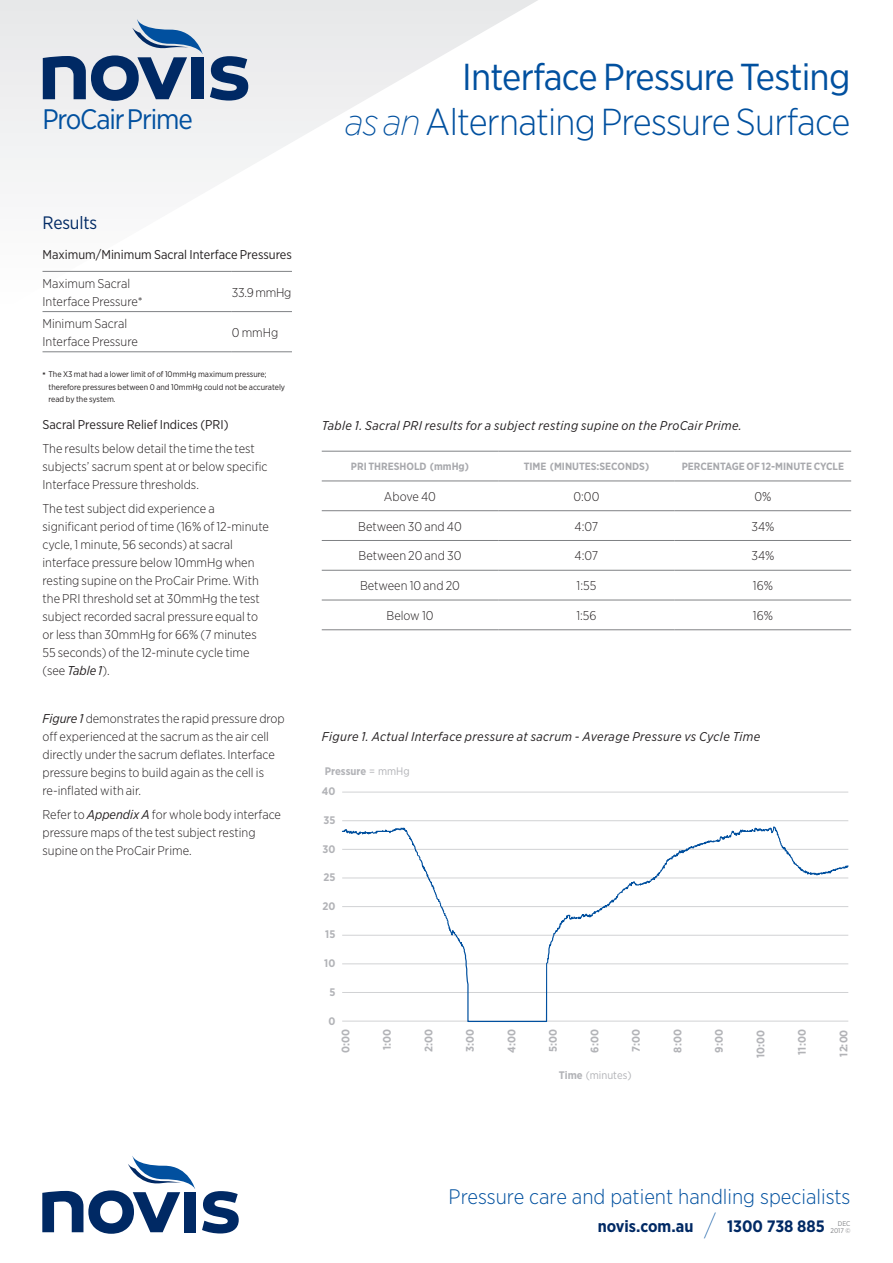
<style>
.page{position:relative;width:893px;height:1263px;background:#fff}
.page>*{position:absolute;margin:0;border:0;box-sizing:border-box;transform-origin:0 0}
.t1{font:300 37.5px/45px "Gotham Narrow";letter-spacing:-.02em;color:#01509f;text-align:right}
.t2{font:28.2px "Gotham Narrow";letter-spacing:-.04em;color:#01509f}
.t3{font:300 21px "Gotham Narrow";color:#01509f}
.t4{font:18px "Gotham Narrow";letter-spacing:-.01em;color:#002964}
.t5{font:700 16.5px "Gotham Narrow";color:#002964}
.t6{font:300 12.75px/18px "Gotham Narrow";color:#231f20}
.t7{font:italic 12.75px "Gotham Narrow";letter-spacing:.03em;color:#231f20}
.t8{font:12.75px "Gotham Narrow";color:#231f20}
.t9{font:700 10.95px "Gotham Narrow";color:#b2b3b7}
.t10{font:10.95px "Gotham Narrow";color:#b2b3b7}
.t11{font:700 10.5px "Gotham Narrow";color:#a8a9ad}
.t12{font:8.25px/12.8px "Gotham Narrow";color:#231f20}
.t13{font:6.9px/6.3px "Gotham Narrow";color:#808285;text-align:right}
.s1{font-weight:700}
.s2{font-weight:400;font-style:italic}
.s3{font-weight:400}
.s4{font-weight:200;font-style:italic}
.s5{font-weight:100;font-size:28.5px;color:#01509f}
</style>
<div class="page">
<svg style="left:0;top:0;width:538px;height:272px"></svg>
<div style="left:192px;top:57px;width:12px;height:42px;background:#002964"></div>
<svg style="left:210px;top:56px;width:38px;height:45px;background:#567096"></svg>
<svg style="left:43px;top:19px;width:160px;height:82px;background:#94a5bd"></svg>
<hr style="left:43px;top:311px;width:189px;height:1px;background:#808285">
<hr style="left:232px;top:311px;width:60px;height:1px;background:#808285">
<hr style="left:43px;top:271px;width:189px;height:1px;background:#808285">
<hr style="left:232px;top:271px;width:60px;height:1px;background:#808285">
<hr style="left:43px;top:351px;width:189px;height:1px;background:#808285">
<hr style="left:232px;top:351px;width:60px;height:1px;background:#808285">
<hr style="left:322px;top:481px;width:176px;height:1px;background:#808285">
<hr style="left:498px;top:481px;width:177px;height:1px;background:#808285">
<hr style="left:675px;top:481px;width:176px;height:1px;background:#808285">
<hr style="left:322px;top:510px;width:176px;height:1px;background:#808285">
<hr style="left:498px;top:510px;width:177px;height:1px;background:#808285">
<hr style="left:675px;top:510px;width:176px;height:1px;background:#808285">
<hr style="left:322px;top:540px;width:176px;height:1px;background:#808285">
<hr style="left:498px;top:540px;width:177px;height:1px;background:#808285">
<hr style="left:675px;top:540px;width:176px;height:1px;background:#808285">
<hr style="left:322px;top:570px;width:176px;height:1px;background:#808285">
<hr style="left:498px;top:570px;width:177px;height:1px;background:#808285">
<hr style="left:675px;top:570px;width:176px;height:1px;background:#808285">
<hr style="left:322px;top:451px;width:176px;height:1px;background:#808285">
<hr style="left:498px;top:451px;width:177px;height:1px;background:#808285">
<hr style="left:675px;top:451px;width:176px;height:1px;background:#808285">
<hr style="left:322px;top:600px;width:176px;height:1px;background:#808285">
<hr style="left:498px;top:600px;width:177px;height:1px;background:#808285">
<hr style="left:675px;top:600px;width:176px;height:1px;background:#808285">
<hr style="left:322px;top:629px;width:176px;height:1px;background:#808285">
<hr style="left:498px;top:629px;width:177px;height:1px;background:#808285">
<hr style="left:675px;top:629px;width:176px;height:1px;background:#808285">
<hr style="left:342px;top:820px;width:506px;height:1px;background:#d1d2d4">
<hr style="left:342px;top:792px;width:506px;height:1px;background:#d1d2d4">
<svg style="left:342px;top:826px;width:507px;height:196px"></svg>
<div style="left:185px;top:1192px;width:11px;height:40px;background:#002964"></div>
<svg style="left:202px;top:1191px;width:37px;height:42px"></svg>
<svg style="left:42px;top:1156px;width:153px;height:78px"></svg>
<h2 class="t2" style="left:43px;top:101px;width:152px">ProCair Prime</h2>
<h3 class="t4" style="left:43px;top:212px;width:56px">Results</h3>
<p class="t8" style="left:43px;top:247px;width:251px">Maximum/Minimum Sacral Interface Pressures</p>
<p class="t6" style="left:43px;top:274px;width:102px">Maximum Sacral<br>Interface Pressure*</p>
<p class="t6" style="left:232px;top:283px;width:61px">33.9 mmHg</p>
<p class="t6" style="left:43px;top:314px;width:97px">Minimum Sacral<br>Interface Pressure</p>
<p class="t6" style="left:232px;top:323px;width:48px">0 mmHg</p>
<p class="t12" style="left:49px;top:367px;width:238px;text-indent:-6px"><span class="s1">*</span> The X3 mat had a lower limit of of 10mmHg maximum pressure; therefore pressures between 0 and 10mmHg could not be accurately read by the system.</p>
<p class="t8" style="left:43px;top:417px;width:188px">Sacral Pressure Relief Indices (PRI)</p>
<p class="t6" style="left:43px;top:439px;width:227px">The results below detail the time the test subjects’ sacrum spent at or below specific<br>Interface Pressure thresholds.</p>
<p class="t6" style="left:43px;top:499px;width:228px">The test subject did experience a significant period of time (16% of 12-minute cycle, 1 minute, 56 seconds) at sacral interface pressure below 10mmHg when resting supine on the ProCair Prime. With the PRI threshold set at 30mmHg the test subject recorded sacral pressure equal to or less than 30mmHg for 66% (7 minutes 55 seconds) of the 12-minute cycle time (see <span class="s2">Table 1</span>).</p>
<p class="t6" style="left:43px;top:709px;width:244px"><span class="s2">Figure 1</span> demonstrates the rapid pressure drop off experienced at the sacrum as the air cell directly under the sacrum deflates. Interface pressure begins to build again as the cell is re-inflated with air.</p>
<p class="t6" style="left:43px;top:805px;width:240px">Refer to <span class="s2">Appendix A</span> for whole body interface pressure maps of the test subject resting supine on the ProCair Prime.</p>
<h1 class="t1" style="left:345px;top:53px;width:507px"><span class="s3">Interface Pressure Testing<br></span><span class="s4">as an</span> Alternating Pressure Surface</h1>
<p class="t7" style="left:322px;top:418px;width:422px">Table 1. Sacral PRI results for a subject resting supine on the ProCair Prime.</p>
<p class="t11" style="left:351px;top:460px;width:120px">PRI THRESHOLD (mmHg)</p>
<p class="t11" style="left:524px;top:460px;width:127px">TIME (MINUTES:SECONDS)</p>
<p class="t11" style="left:682px;top:460px;width:164px">PERCENTAGE OF 12-MINUTE CYCLE</p>
<p class="t6" style="left:384px;top:487px;width:54px">Above 40</p>
<p class="t6" style="left:573px;top:487px;width:27px">0:00</p>
<p class="t6" style="left:754px;top:487px;width:18px">0%</p>
<p class="t6" style="left:358px;top:517px;width:105px">Between 30 and 40</p>
<p class="t6" style="left:575px;top:517px;width:25px">4:07</p>
<p class="t6" style="left:751px;top:517px;width:25px">34%</p>
<p class="t6" style="left:359px;top:547px;width:104px">Between 20 and 30</p>
<p class="t6" style="left:575px;top:547px;width:25px">4:07</p>
<p class="t6" style="left:751px;top:547px;width:25px">34%</p>
<p class="t6" style="left:360px;top:576px;width:102px">Between 10 and 20</p>
<p class="t6" style="left:577px;top:576px;width:21px">1:55</p>
<p class="t6" style="left:753px;top:576px;width:22px">16%</p>
<p class="t6" style="left:387px;top:606px;width:48px">Below 10</p>
<p class="t6" style="left:576px;top:606px;width:22px">1:56</p>
<p class="t6" style="left:753px;top:606px;width:22px">16%</p>
<p class="t7" style="left:322px;top:729px;width:440px">Figure 1. Actual Interface pressure at sacrum - Average Pressure vs Cycle Time</p>
<p class="t9" style="left:325px;top:764px;width:87px">Pressure <span class="s3">= mmHg</span></p>
<p class="t9" style="left:322px;top:784px;width:15px">40</p>
<p class="t9" style="left:323px;top:813px;width:13px">35</p>
<p class="t9" style="left:322px;top:842px;width:14px">30</p>
<p class="t9" style="left:323px;top:870px;width:13px">25</p>
<p class="t9" style="left:322px;top:899px;width:14px">20</p>
<p class="t9" style="left:325px;top:927px;width:12px">15</p>
<p class="t9" style="left:324px;top:956px;width:13px">10</p>
<p class="t9" style="left:329px;top:985px;width:8px">5</p>
<p class="t9" style="left:328px;top:1014px;width:8px">0</p>
<p class="t9" style="left:338px;top:1053px;width:25px;rotate:-90deg">0:00</p>
<p class="t9" style="left:380px;top:1050px;width:23px;rotate:-90deg">1:00</p>
<p class="t9" style="left:421px;top:1052px;width:24px;rotate:-90deg">2:00</p>
<p class="t9" style="left:463px;top:1052px;width:24px;rotate:-90deg">3:00</p>
<p class="t9" style="left:504px;top:1053px;width:25px;rotate:-90deg">4:00</p>
<p class="t9" style="left:546px;top:1052px;width:24px;rotate:-90deg">5:00</p>
<p class="t9" style="left:587px;top:1053px;width:25px;rotate:-90deg">6:00</p>
<p class="t9" style="left:629px;top:1052px;width:24px;rotate:-90deg">7:00</p>
<p class="t9" style="left:670px;top:1052px;width:25px;rotate:-90deg">8:00</p>
<p class="t9" style="left:712px;top:1053px;width:25px;rotate:-90deg">9:00</p>
<p class="t9" style="left:753px;top:1057px;width:30px;rotate:-90deg">10:00</p>
<p class="t9" style="left:795px;top:1054px;width:27px;rotate:-90deg">11:00</p>
<p class="t9" style="left:837px;top:1056px;width:29px;rotate:-90deg">12:00</p>
<p class="t10" style="left:559px;top:1068px;width:74px"><span class="s1">Time</span> (minutes)</p>
<h3 class="t3" style="left:449px;top:1183px;width:403px">Pressure care and patient handling specialists</h3>
<p class="t5" style="left:598px;top:1216px;width:229px">novis.com.au <span class="s5">/</span> 1300 738 885</p>
<p class="t13" style="left:830px;top:1221px;width:22px">DEC<br>2017 ©</p>
</div>
